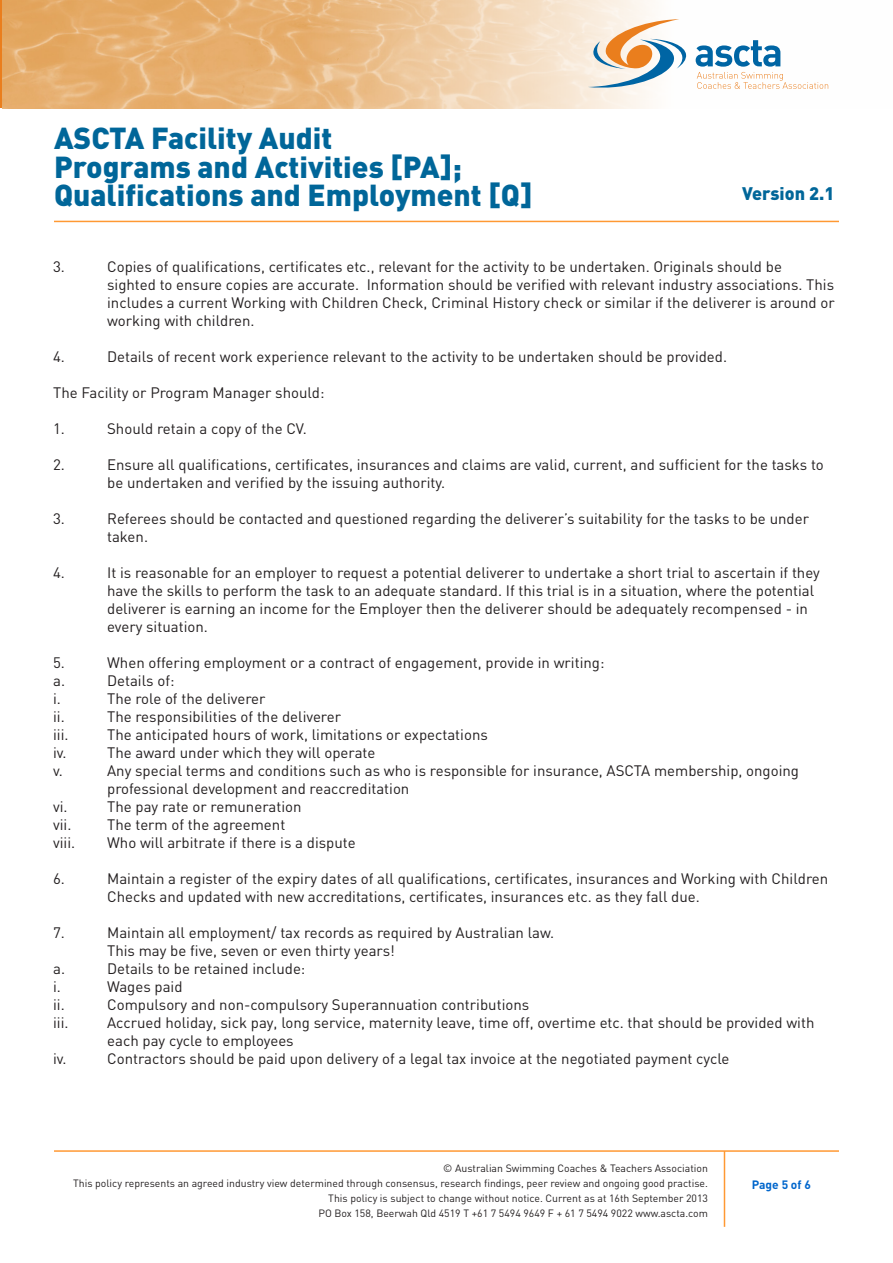
<style>
.page{position:relative;width:893px;height:1263px;background:#fff}
.page>*{position:absolute;margin:0;border:0;box-sizing:border-box;transform-origin:0 0}
.t1{font:900 30px/28.5px "DIN";color:#069}
.t2{font:900 18px "DIN";color:#069}
.t3{font:15px/18px "DIN";color:#231f20}
.t4{font:700 12px "DIN";color:#06c}
.t5{font:10.5px "DIN";color:#231f20}
</style>
<div class="page">
<hr style="left:54px;top:221px;width:785px;height:1px;background:#f93">
<hr style="left:54px;top:1150px;width:785px;height:2px;background:#f93">
<hr style="left:724px;top:1151px;width:1px;height:76px;background:#f93">
<img style="left:2px;top:0;width:827px;height:108px">
<svg style="left:588px;top:19px;width:99px;height:69px"></svg>
<svg style="left:696px;top:40px;width:132px;height:49px"></svg>
<p class="t1" style="left:54px;top:123px;width:480px">ASCTA Facility Audit<br>Programs and Activities [PA];<br>Qualifications and Employment [Q]</p>
<p class="t2" style="left:742px;top:181px;width:94px">Version 2.1</p>
<p class="t3" style="left:53px;top:257px;width:13px">3.</p>
<p class="t3" style="left:107px;top:257px;width:729px">Copies of qualifications, certificates etc., relevant for the activity to be undertaken. Originals should be<br>sighted to ensure copies are accurate. Information should be verified with relevant industry associations. This includes a current Working with Children Check, Criminal History check or similar if the deliverer is around or working with children.</p>
<p class="t3" style="left:53px;top:347px;width:13px">4.</p>
<p class="t3" style="left:107px;top:347px;width:621px">Details of recent work experience relevant to the activity to be undertaken should be provided.</p>
<p class="t3" style="left:53px;top:383px;width:273px">The Facility or Program Manager should:</p>
<p class="t3" style="left:53px;top:419px;width:13px">1.</p>
<p class="t3" style="left:107px;top:419px;width:201px">Should retain a copy of the CV.</p>
<p class="t3" style="left:53px;top:455px;width:13px">2.</p>
<p class="t3" style="left:107px;top:455px;width:718px">Ensure all qualifications, certificates, insurances and claims are valid, current, and sufficient for the tasks to be undertaken and verified by the issuing authority.</p>
<p class="t3" style="left:53px;top:509px;width:13px">3.</p>
<p class="t3" style="left:107px;top:509px;width:703px">Referees should be contacted and questioned regarding the deliverer’s suitability for the tasks to be under taken.</p>
<p class="t3" style="left:53px;top:563px;width:13px">4.</p>
<p class="t3" style="left:107px;top:563px;width:714px">It is reasonable for an employer to request a potential deliverer to undertake a short trial to ascertain if they have the skills to perform the task to an adequate standard. If this trial is in a situation, where the potential deliverer is earning an income for the Employer then the deliverer should be adequately recompensed - in every situation.</p>
<p class="t3" style="left:53px;top:653px;width:13px">5.</p>
<p class="t3" style="left:107px;top:653px;width:499px">When offering employment or a contract of engagement, provide in writing:</p>
<p class="t3" style="left:53px;top:671px;width:13px">a.</p>
<p class="t3" style="left:107px;top:671px;width:69px">Details of:</p>
<p class="t3" style="left:53px;top:689px;width:9px">i.</p>
<p class="t3" style="left:107px;top:689px;width:160px">The role of the deliverer</p>
<p class="t3" style="left:53px;top:707px;width:13px">ii.</p>
<p class="t3" style="left:107px;top:707px;width:235px">The responsibilities of the deliverer</p>
<p class="t3" style="left:53px;top:725px;width:17px">iii.</p>
<p class="t3" style="left:107px;top:725px;width:382px">The anticipated hours of work, limitations or expectations</p>
<p class="t3" style="left:53px;top:743px;width:15px">iv.</p>
<p class="t3" style="left:107px;top:743px;width:270px">The award under which they will operate</p>
<p class="t3" style="left:53px;top:761px;width:11px">v.</p>
<p class="t3" style="left:107px;top:761px;width:693px">Any special terms and conditions such as who is responsible for insurance, ASCTA membership, ongoing professional development and reaccreditation</p>
<p class="t3" style="left:53px;top:797px;width:16px">vi.</p>
<p class="t3" style="left:107px;top:797px;width:196px">The pay rate or remuneration</p>
<p class="t3" style="left:53px;top:815px;width:20px">vii.</p>
<p class="t3" style="left:107px;top:815px;width:180px">The term of the agreement</p>
<p class="t3" style="left:53px;top:833px;width:24px">viii.</p>
<p class="t3" style="left:107px;top:833px;width:250px">Who will arbitrate if there is a dispute</p>
<p class="t3" style="left:53px;top:869px;width:13px">6.</p>
<p class="t3" style="left:107px;top:869px;width:722px">Maintain a register of the expiry dates of all qualifications, certificates, insurances and Working with Children<br>Checks and updated with new accreditations, certificates, insurances etc. as they fall due.</p>
<p class="t3" style="left:53px;top:923px;width:13px">7.</p>
<p class="t3" style="left:107px;top:923px;width:448px">Maintain all employment/ tax records as required by Australian law.<br>This may be five, seven or even thirty years!</p>
<p class="t3" style="left:53px;top:959px;width:13px">a.</p>
<p class="t3" style="left:107px;top:959px;width:200px">Details to be retained include:</p>
<p class="t3" style="left:53px;top:977px;width:9px">i.</p>
<p class="t3" style="left:107px;top:977px;width:77px">Wages paid</p>
<p class="t3" style="left:53px;top:995px;width:13px">ii.</p>
<p class="t3" style="left:107px;top:995px;width:424px">Compulsory and non-compulsory Superannuation contributions</p>
<p class="t3" style="left:53px;top:1013px;width:17px">iii.</p>
<p class="t3" style="left:107px;top:1013px;width:709px">Accrued holiday, sick pay, long service, maternity leave, time off, overtime etc. that should be provided with each pay cycle to employees</p>
<p class="t3" style="left:53px;top:1049px;width:15px">iv.</p>
<p class="t3" style="left:107px;top:1049px;width:624px">Contractors should be paid upon delivery of a legal tax invoice at the negotiated payment cycle</p>
<p class="t5" style="left:443px;top:1161px;width:266px">© Australian Swimming Coaches &amp; Teachers Association</p>
<p class="t5" style="left:73px;top:1176px;width:636px">This policy represents an agreed industry view determined through consensus, research findings, peer review and ongoing good practise.</p>
<p class="t5" style="left:328px;top:1191px;width:381px">This policy is subject to change without notice. Current as at 16th September 2013</p>
<p class="t5" style="left:318px;top:1206px;width:391px">PO Box 158, Beerwah Qld 4519 T +61 7 5494 9649 F + 61 7 5494 9022 www.ascta.com</p>
<p class="t4" style="left:752px;top:1177px;width:61px">Page 5 of 6</p>
</div>
